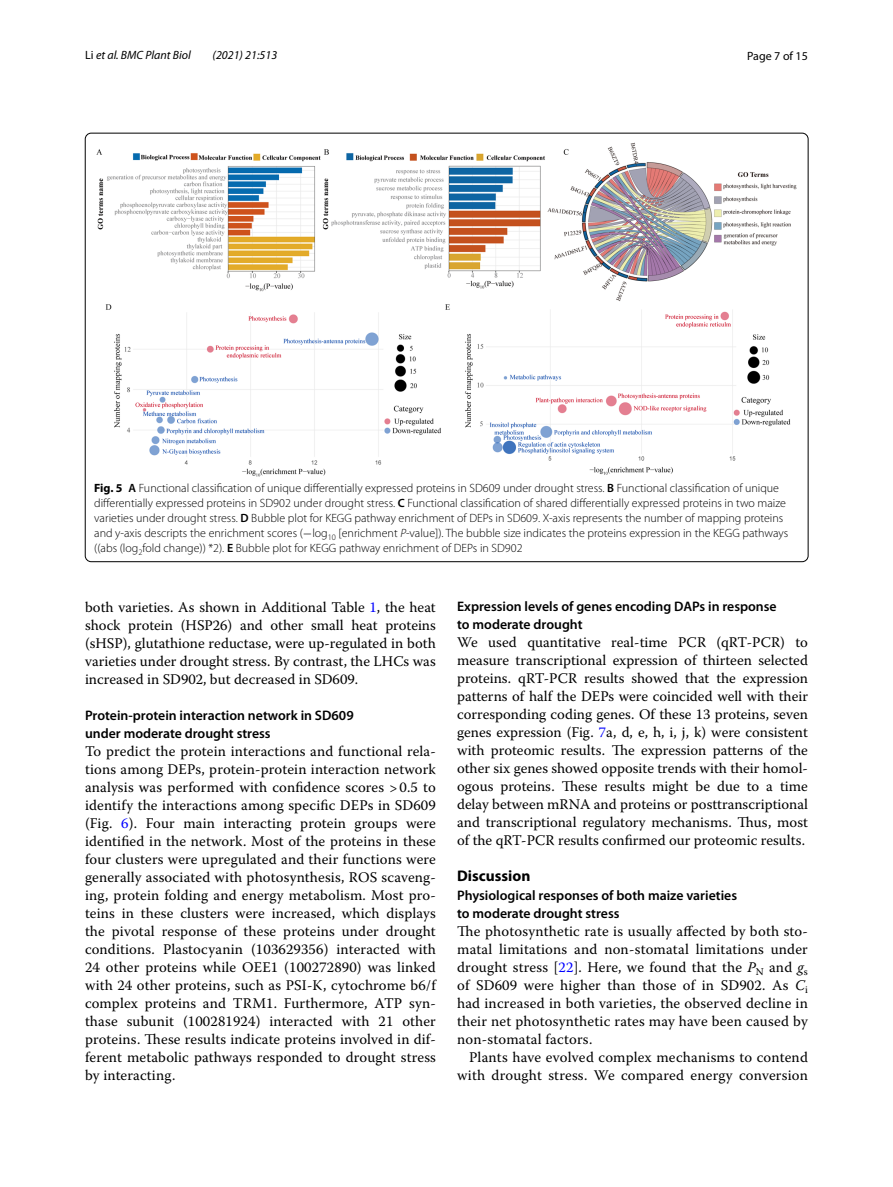
<style>
.page{position:relative;width:893px;height:1187px;background:#fff}
.page>*{position:absolute;margin:0;border:0;box-sizing:border-box;transform-origin:0 0}
.t1{font:700 15.45px "Myriad Pro";color:#000}
.t2{font:14.7px/18px "Warnock Pro";letter-spacing:.01em;color:#000;text-align:justify}
.t3{font:600 13.8px/18px "Myriad Pro";color:#000}
.t4{font:300 12px/15px "Myriad Pro";color:#000}
.t5{font:italic 12px "Myriad Pro";color:#000}
.t6{font:12px "Myriad Pro";color:#000}
.s1{font-style:normal}
.s2{font-weight:700}
.s3{font-weight:600}
.s4{font-family:"MTSY";font-weight:400}
.s5{font-style:italic}
.s6{color:#00f}
</style>
<div class="page">
<img style="left:96px;top:142px;width:701px;height:334px">
<p class="t5" style="left:85px;top:48px;width:107px"><span class="s1">Li</span> et al. BMC Plant Biol</p>
<p class="t5" style="left:213px;top:48px;width:66px">(2021) 21:513</p>
<p class="t6" style="left:747px;top:48px;width:62px">Page 7 of 15</p>
<p class="t4" style="left:94px;top:480px;width:696px"><span class="s2">Fig. 5</span> <span class="s3">A</span> Functional classification of unique differentially expressed proteins in SD609 under drought stress. <span class="s3">B</span> Functional classification of unique differentially expressed proteins in SD902 under drought stress. <span class="s3">C</span> Functional classification of shared differentially expressed proteins in two maize varieties under drought stress. <span class="s3">D</span> Bubble plot for KEGG pathway enrichment of DEPs in SD609. X-axis represents the number of mapping proteins and y-axis descripts the enrichment scores (<span class="s4">−</span>log<sub>10</sub> [enrichment <span class="s5">P</span>-value]). The bubble size indicates the proteins expression in the KEGG pathways ((abs (log<sub>2</sub>fold change)) *2). <span class="s3">E</span> Bubble plot for KEGG pathway enrichment of DEPs in SD902</p>
<p class="t2" style="left:85px;top:597px;width:352px">both varieties. As shown in Additional Table <span class="s6">1</span>, the heat shock protein (HSP26) and other small heat proteins (sHSP), glutathione reductase, were up-regulated in both varieties under drought stress. By contrast, the LHCs was increased in SD902, but decreased in SD609.</p>
<p class="t3" style="left:85px;top:705px;width:270px">Protein‑protein interaction network in SD609 under moderate drought stress</p>
<p class="t2" style="left:85px;top:741px;width:352px">To predict the protein interactions and functional rela&shy;tions among DEPs, protein-protein interaction network analysis was performed with confidence scores &gt; 0.5 to identify the interactions among specific DEPs in SD609 (Fig. <span class="s6">6</span>). Four main interacting protein groups were identified in the network. Most of the proteins in these four clusters were upregulated and their functions were generally associated with photosynthesis, ROS scaveng&shy;ing, protein folding and energy metabolism. Most pro&shy;teins in these clusters were increased, which displays the pivotal response of these proteins under drought conditions. Plastocyanin (103629356) interacted with 24 other proteins while OEE1 (100272890) was linked with 24 other proteins, such as PSI-K, cytochrome b6/f complex proteins and TRM1. Furthermore, ATP syn&shy;thase subunit (100281924) interacted with 21 other proteins. These results indicate proteins involved in dif&shy;ferent metabolic pathways responded to drought stress by interacting.</p>
<p class="t3" style="left:457px;top:597px;width:321px">Expression levels of genes encoding DAPs in response to moderate drought</p>
<p class="t2" style="left:457px;top:633px;width:352px">We used quantitative real-time PCR (qRT-PCR) to measure transcriptional expression of thirteen selected proteins. qRT-PCR results showed that the expression patterns of half the DEPs were coincided well with their corresponding coding genes. Of these 13 proteins, seven genes expression (Fig. <span class="s6">7</span>a, d, e, h, i, j, k) were consistent with proteomic results. The expression patterns of the other six genes showed opposite trends with their homol&shy;ogous proteins. These results might be due to a time delay between mRNA and proteins or posttranscriptional and transcriptional regulatory mechanisms. Thus, most of the qRT-PCR results confirmed our proteomic results.</p>
<p class="t1" style="left:457px;top:866px;width:75px">Discussion</p>
<p class="t3" style="left:457px;top:885px;width:281px">Physiological responses of both maize varieties to moderate drought stress</p>
<p class="t2" style="left:457px;top:921px;width:352px">The photosynthetic rate is usually affected by both sto&shy;matal limitations and non-stomatal limitations under drought stress [<span class="s6">22</span>]. Here, we found that the <span class="s5">P</span><sub>N</sub> and <span class="s5">g</span><sub>s </sub>of SD609 were higher than those of in SD902. As <span class="s5">C</span><sub>i </sub>had increased in both varieties, the observed decline in their net photosynthetic rates may have been caused by non-stomatal factors.</p>
<p class="t2" style="left:457px;top:1047px;width:352px;text-align:right">Plants have evolved complex mechanisms to contend with drought stress. We compared energy conversion</p>
</div>
